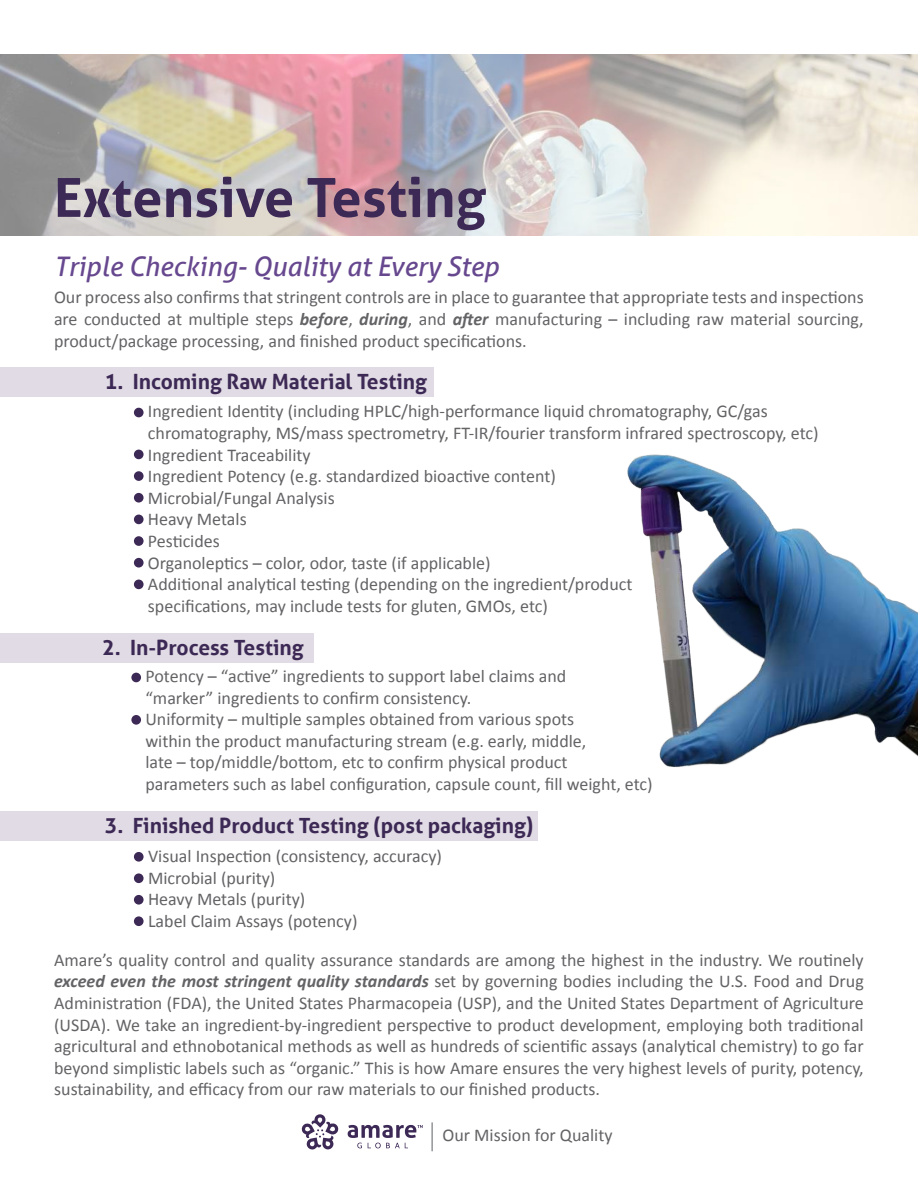
<style>
.page{position:relative;width:918px;height:1188px;background:#fff}
.page>*{position:absolute;margin:0;border:0;box-sizing:border-box;transform-origin:0 0}
.t1{font:700 54px "Aller";color:#3d2955}
.t2{font:italic 27px "Aller";color:#67488f}
.t3{font:700 21px "Aller";color:#3d2955}
.t4{font:18px/21.6px "Calibri";color:#636366}
.s1{font-weight:700;font-style:italic}
</style>
<div class="page">
<svg style="left:348px;top:1125px;width:75px;height:23px"></svg>
<svg style="left:301px;top:1114px;width:38px;height:36px"></svg>
<hr style="left:431px;top:1122px;width:2px;height:29px;background:#939598">
<div style="left:0;top:812px;width:538px;height:29px;background:#e0dbe4"></div>
<img style="left:0;top:54px;width:918px;height:182px">
<div style="left:0;top:634px;width:314px;height:29px;background:#e0dbe4"></div>
<div style="left:0;top:367px;width:434px;height:30px;background:#e0dbe4"></div>
<div style="left:134px;top:852px;width:10px;height:10px;background:#3d2955;border-radius:50%"></div>
<div style="left:134px;top:873px;width:10px;height:10px;background:#3d2955;border-radius:50%"></div>
<div style="left:134px;top:895px;width:10px;height:10px;background:#3d2955;border-radius:50%"></div>
<div style="left:134px;top:916px;width:10px;height:10px;background:#3d2955;border-radius:50%"></div>
<div style="left:131px;top:715px;width:10px;height:10px;background:#3d2955;border-radius:50%"></div>
<div style="left:131px;top:673px;width:10px;height:9px;background:#3d2955;border-radius:50%"></div>
<div style="left:134px;top:408px;width:10px;height:9px;background:#3d2955;border-radius:50%"></div>
<div style="left:134px;top:450px;width:10px;height:9px;background:#3d2955;border-radius:50%"></div>
<div style="left:134px;top:471px;width:10px;height:10px;background:#3d2955;border-radius:50%"></div>
<div style="left:134px;top:493px;width:10px;height:10px;background:#3d2955;border-radius:50%"></div>
<div style="left:134px;top:515px;width:10px;height:9px;background:#3d2955;border-radius:50%"></div>
<div style="left:134px;top:536px;width:10px;height:10px;background:#3d2955;border-radius:50%"></div>
<div style="left:134px;top:558px;width:10px;height:10px;background:#3d2955;border-radius:50%"></div>
<div style="left:134px;top:580px;width:10px;height:9px;background:#3d2955;border-radius:50%"></div>
<img style="left:627px;top:454px;width:291px;height:313px">
<h1 class="t1" style="left:54px;top:164px;width:434px">Extensive Testing</h1>
<h2 class="t2" style="left:54px;top:250px;width:446px">Triple Checking- Quality at Every Step</h2>
<p class="t4" style="left:54px;top:286px;width:811px;text-align:justify">Our process also confirms that stringent controls are in place to guarantee that appropriate tests and inspections are conducted at multiple steps <span class="s1">before</span>, <span class="s1">during</span>, and <span class="s1">after</span> manufacturing – including raw material sourcing, product/package processing, and finished product specifications.</p>
<p class="t3" style="left:105px;top:368px;width:324px">1. Incoming Raw Material Testing</p>
<p class="t4" style="left:148px;top:400px;width:672px">Ingredient Identity (including HPLC/high-performance liquid chromatography, GC/gas chromatography, MS/mass spectrometry, FT-IR/fourier transform infrared spectroscopy, etc)<br>Ingredient Traceability<br>Ingredient Potency (e.g. standardized bioactive content)<br>Microbial/Fungal Analysis<br>Heavy Metals<br>Pesticides<br>Organoleptics – color, odor, taste (if applicable)<br>Additional analytical testing (depending on the ingredient/product<br>specifications, may include tests for gluten, GMOs, etc)</p>
<p class="t3" style="left:102px;top:635px;width:203px">2. In-Process Testing</p>
<p class="t4" style="left:145px;top:664px;width:509px">Potency – “active” ingredients to support label claims and<br>“marker” ingredients to confirm consistency.<br>Uniformity – multiple samples obtained from various spots<br>within the product manufacturing stream (e.g. early, middle,<br>late – top/middle/bottom, etc to confirm physical product parameters such as label configuration, capsule count, fill weight, etc)</p>
<p class="t3" style="left:105px;top:813px;width:430px">3. Finished Product Testing (post packaging)</p>
<p class="t4" style="left:148px;top:844px;width:295px">Visual Inspection (consistency, accuracy)<br>Microbial (purity)<br>Heavy Metals (purity)<br>Label Claim Assays (potency)</p>
<p class="t4" style="left:54px;top:948px;width:811px;text-align:justify">Amare’s quality control and quality assurance standards are among the highest in the industry. We routinely <span class="s1">exceed even the most stringent quality standards</span> set by governing bodies including the U.S. Food and Drug Administration (FDA), the United States Pharmacopeia (USP), and the United States Department of Agriculture (USDA). We take an ingredient-by-ingredient perspective to product development, employing both traditional agricultural and ethnobotanical methods as well as hundreds of scientific assays (analytical chemistry) to go far beyond simplistic labels such as “organic.” This is how Amare ensures the very highest levels of purity, potency, sustainability, and efficacy from our raw materials to our finished products.</p>
<p class="t4" style="left:443px;top:1124px;width:172px">Our Mission for Quality</p>
</div>
